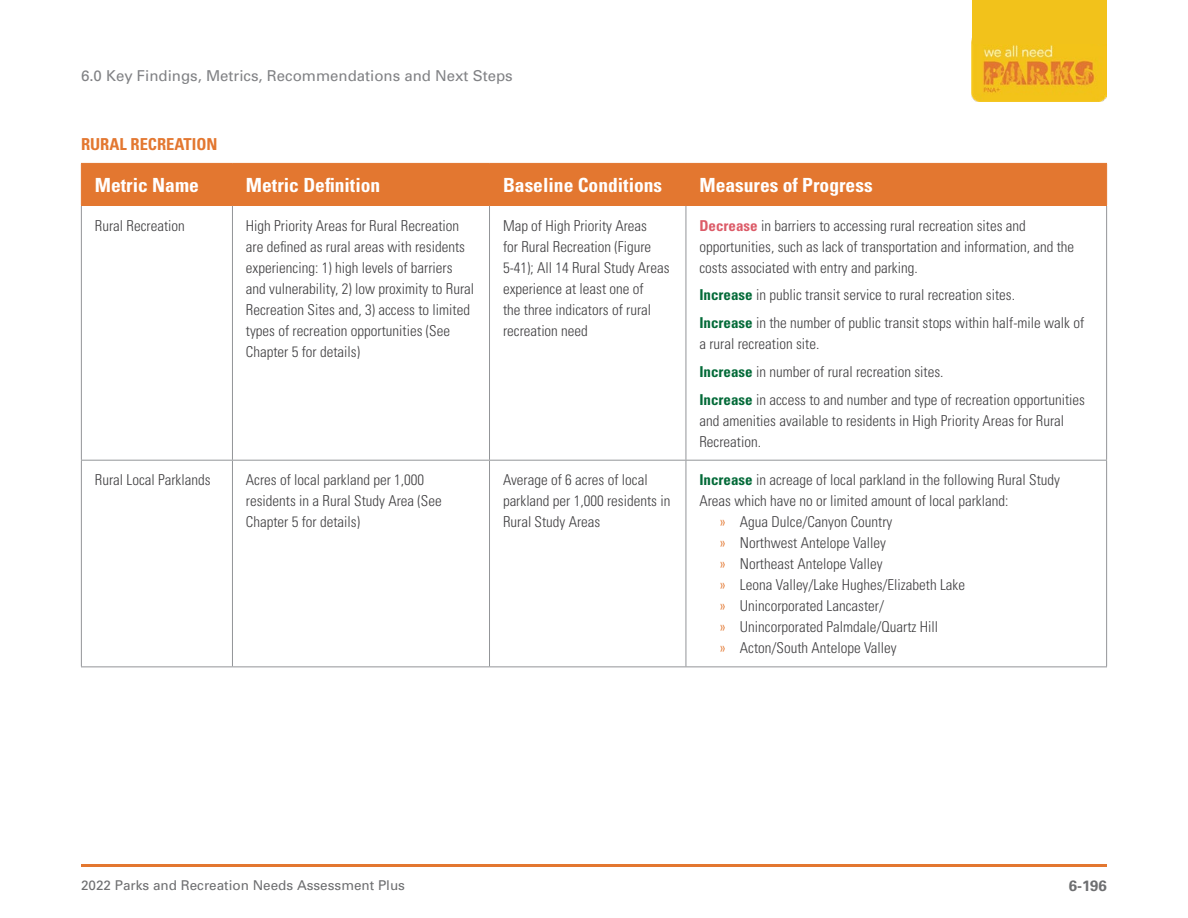
<style>
.page{position:relative;width:1188px;height:918px;background:#fff}
.page>*{position:absolute;margin:0;border:0;box-sizing:border-box;transform-origin:0 0}
.t1{font:700 condensed 19.5px "Univers";color:#fff}
.t2{font:700 condensed 16.5px "Univers";color:#e37730}
.t3{font:300 condensed 15px/21px "Univers";color:#414042}
.t4{font:15px "Univers";color:#818285}
.t5{font:700 15px "Univers";color:#6e6f71}
.t6{font:13.5px "Univers";color:#6e6f71}
.s1{font-weight:700;color:#dc5b68}
.s2{font-weight:700;color:#036a38}
.s3{color:#e37730}
</style>
<div class="page">
<img style="left:972px;top:44px;width:135px;height:57px">
<div style="left:972px;top:0;width:135px;height:44px;background:#f2c21b"></div>
<hr style="left:81px;top:864px;width:1026px;height:3px;background:#e37730">
<div style="left:82px;top:164px;width:1024px;height:41px;background:#e37730"></div>
<hr style="left:81px;top:206px;width:1px;height:254px;background:#939598">
<hr style="left:232px;top:206px;width:1px;height:254px;background:#939598">
<hr style="left:489px;top:206px;width:1px;height:254px;background:#939598">
<hr style="left:686px;top:206px;width:1px;height:254px;background:#939598">
<hr style="left:1106px;top:206px;width:1px;height:254px;background:#939598">
<hr style="left:81px;top:460px;width:151px;height:1px;background:#939598">
<hr style="left:81px;top:461px;width:1px;height:205px;background:#939598">
<hr style="left:232px;top:460px;width:258px;height:1px;background:#939598">
<hr style="left:232px;top:461px;width:1px;height:205px;background:#939598">
<hr style="left:490px;top:460px;width:196px;height:1px;background:#939598">
<hr style="left:489px;top:461px;width:1px;height:205px;background:#939598">
<hr style="left:686px;top:460px;width:421px;height:1px;background:#939598">
<hr style="left:686px;top:461px;width:1px;height:205px;background:#939598">
<hr style="left:1106px;top:461px;width:1px;height:205px;background:#939598">
<hr style="left:81px;top:666px;width:151px;height:1px;background:#939598">
<hr style="left:232px;top:666px;width:258px;height:1px;background:#939598">
<hr style="left:490px;top:666px;width:196px;height:1px;background:#939598">
<hr style="left:686px;top:666px;width:421px;height:1px;background:#939598">
<hr style="left:81px;top:163px;width:151px;height:1px;background:#e37730">
<hr style="left:81px;top:164px;width:1px;height:41px;background:#e37730">
<hr style="left:232px;top:163px;width:258px;height:1px;background:#e37730">
<hr style="left:232px;top:164px;width:1px;height:41px;background:#e37730">
<hr style="left:490px;top:163px;width:196px;height:1px;background:#e37730">
<hr style="left:489px;top:164px;width:1px;height:41px;background:#e37730">
<hr style="left:686px;top:163px;width:421px;height:1px;background:#e37730">
<hr style="left:686px;top:164px;width:1px;height:41px;background:#e37730">
<hr style="left:1106px;top:164px;width:1px;height:41px;background:#e37730">
<hr style="left:81px;top:205px;width:151px;height:1px;background:#e37730">
<hr style="left:232px;top:205px;width:258px;height:1px;background:#e37730">
<hr style="left:490px;top:205px;width:196px;height:1px;background:#e37730">
<hr style="left:686px;top:205px;width:421px;height:1px;background:#e37730">
<p class="t4" style="left:81px;top:66px;width:433px">6.0 Key Findings, Metrics, Recommendations and Next Steps</p>
<p class="t2" style="left:81px;top:134px;width:138px">RURAL RECREATION</p>
<h1 class="t1" style="left:95px;top:173px;width:105px">Metric Name</h1>
<h1 class="t1" style="left:246px;top:173px;width:136px">Metric Definition</h1>
<h1 class="t1" style="left:503px;top:173px;width:161px">Baseline Conditions</h1>
<h1 class="t1" style="left:699px;top:173px;width:175px">Measures of Progress</h1>
<p class="t3" style="left:95px;top:215px;width:91px">Rural Recreation</p>
<p class="t3" style="left:246px;top:215px;width:230px">High Priority Areas for Rural Recreation are defined as rural areas with residents experiencing: 1) high levels of barriers and vulnerability, 2) low proximity to Rural Recreation Sites and, 3) access to limited types of recreation opportunities (See Chapter 5 for details)</p>
<p class="t3" style="left:503px;top:215px;width:168px">Map of High Priority Areas<br>for Rural Recreation (Figure<br>5-41); All 14 Rural Study Areas experience at least one of<br>the three indicators of rural recreation need</p>
<p class="t3" style="left:699px;top:215px;width:376px"><span class="s1">Decrease</span> in barriers to accessing rural recreation sites and opportunities, such as lack of transportation and information, and the costs associated with entry and parking.</p>
<p class="t3" style="left:699px;top:281px;width:386px;line-height:27.8px"><span class="s2">Increase</span> in public transit service to rural recreation sites.<br><span class="s2">Increase</span> in the number of public transit stops within half-mile walk of</p>
<p class="t3" style="left:699px;top:330px;width:387px;line-height:27.8px">a rural recreation site.<br><span class="s2">Increase</span> in number of rural recreation sites.<br><span class="s2">Increase</span> in access to and number and type of recreation opportunities</p>
<p class="t3" style="left:699px;top:410px;width:366px">and amenities available to residents in High Priority Areas for Rural<br>Recreation.</p>
<p class="t3" style="left:95px;top:469px;width:117px">Rural Local Parklands</p>
<p class="t3" style="left:246px;top:469px;width:197px">Acres of local parkland per 1,000 residents in a Rural Study Area (See<br>Chapter 5 for details)</p>
<p class="t3" style="left:503px;top:469px;width:169px">Average of 6 acres of local parkland per 1,000 residents in<br>Rural Study Areas</p>
<p class="t3" style="left:699px;top:469px;width:362px"><span class="s2">Increase</span> in acreage of local parkland in the following Rural Study</p>
<p class="t3" style="left:699px;top:490px;width:311px">Areas which have no or limited amount of local parkland:</p>
<p class="t3" style="left:720px;top:511px;width:174px"><span class="s3">»</span> Agua Dulce/Canyon Country</p>
<p class="t3" style="left:720px;top:532px;width:168px"><span class="s3">»</span> Northwest Antelope Valley</p>
<p class="t3" style="left:720px;top:553px;width:164px"><span class="s3">»</span> Northeast Antelope Valley</p>
<p class="t3" style="left:720px;top:574px;width:247px"><span class="s3">»</span> Leona Valley/Lake Hughes/Elizabeth Lake</p>
<p class="t3" style="left:720px;top:595px;width:166px"><span class="s3">»</span> Unincorporated Lancaster/</p>
<p class="t3" style="left:720px;top:616px;width:220px"><span class="s3">»</span> Unincorporated Palmdale/Quartz Hill</p>
<p class="t3" style="left:720px;top:637px;width:179px"><span class="s3">»</span> Acton/South Antelope Valley</p>
<p class="t6" style="left:81px;top:877px;width:326px">2022 Parks and Recreation Needs Assessment Plus</p>
<p class="t5" style="left:1069px;top:876px;width:40px">6-196</p>
</div>
